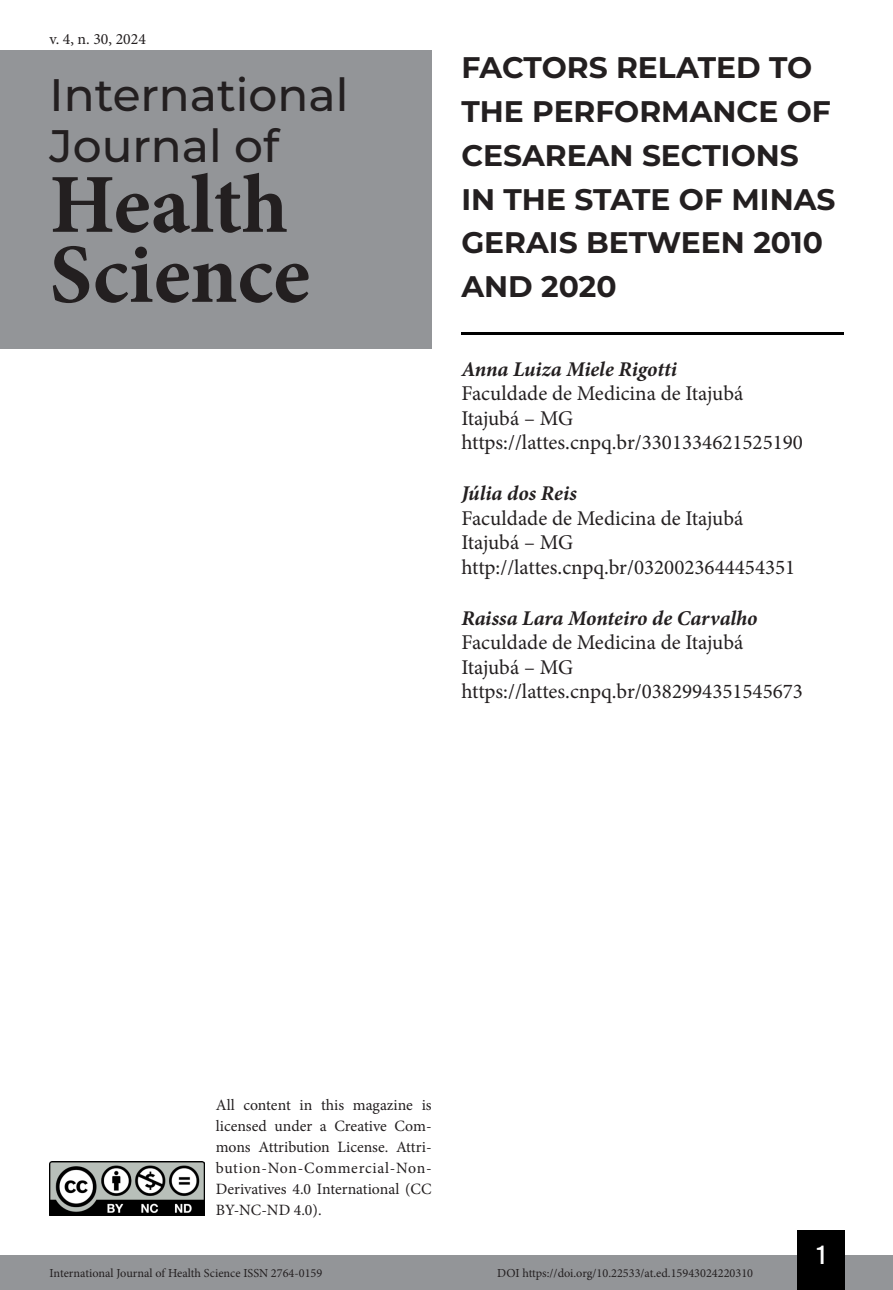
<style>
.page{position:relative;width:893px;height:1290px;background:#fff}
.page>*{position:absolute;margin:0;border:0;box-sizing:border-box;transform-origin:0 0}
.t1{font:700 84px/70px "Minion Pro";color:#231f20}
.t2{font:500 45.5px/50.8px "Montserrat";color:#231f20}
.Título_Artigo{font:700 29.75px/43.8px "Montserrat";color:#231f20}
.t3{font:26.25px "Bebas Kai";color:#fff}
.Infos_autor{font:21px "Minion Pro";color:#231f20}
.Autor{font:italic 700 21px "Minion Pro";color:#231f20}
.t4{font:15.75px/21px "Minion Pro";color:#231f20;text-align:justify}
.t5{font:12.25px "Minion Pro";color:#231f20}
</style>
<div class="page">
<div style="left:0;top:1255px;width:893px;height:35px;background:#939598"></div>
<div style="left:797px;top:1230px;width:48px;height:60px;background:#000"></div>
<img style="left:50px;top:1161px;width:154px;height:54px">
<div style="left:0;top:50px;width:432px;height:298px;background:#939598"></div>
<hr style="left:461px;top:332px;width:382px;height:3px;background:#000">
<p class="t4" style="left:50px;top:28px;width:98px">v. 4, n. 30, 2024</p>
<h2 class="t2" style="left:50px;top:68px;width:300px">International<br>Journal of</h2>
<h1 class="t1" style="left:50px;top:169px;width:262px">Health<br>Science</h1>
<p class="Título_Artigo" style="left:461px;top:44px;width:376px">FACTORS RELATED TO<br>THE PERFORMANCE OF<br>CESAREAN SECTIONS<br>IN THE STATE OF MINAS<br>GERAIS BETWEEN 2010<br>AND 2020</p>
<p class="Autor" style="left:461px;top:354px;width:217px">Anna Luiza Miele Rigotti</p>
<p class="Infos_autor" style="left:461px;top:380px;width:283px">Faculdade de Medicina de Itajubá</p>
<p class="Infos_autor" style="left:461px;top:404px;width:113px">Itajubá – MG</p>
<p class="Infos_autor" style="left:461px;top:429px;width:343px">https://lattes.cnpq.br/3301334621525190</p>
<p class="Autor" style="left:461px;top:478px;width:117px">Júlia dos Reis</p>
<p class="Infos_autor" style="left:461px;top:504px;width:283px">Faculdade de Medicina de Itajubá</p>
<p class="Infos_autor" style="left:461px;top:528px;width:113px">Itajubá – MG</p>
<p class="Infos_autor" style="left:461px;top:553px;width:335px">http://lattes.cnpq.br/0320023644454351</p>
<p class="Autor" style="left:461px;top:603px;width:298px">Raissa Lara Monteiro de Carvalho</p>
<p class="Infos_autor" style="left:461px;top:628px;width:283px">Faculdade de Medicina de Itajubá</p>
<p class="Infos_autor" style="left:461px;top:653px;width:113px">Itajubá – MG</p>
<p class="Infos_autor" style="left:461px;top:677px;width:343px">https://lattes.cnpq.br/0382994351545673</p>
<p class="t4" style="left:216px;top:1095px;width:217px">All content in this magazine is licensed under a Creative Com&shy;mons Attribution License. Attri&shy;bution-Non-Commercial-Non-Derivatives 4.0 International (CC BY-NC-ND 4.0).</p>
<p class="t3" style="left:817px;top:1241px;width:10px">1</p>
<p class="t5" style="left:50px;top:1265px;width:274px">International Journal of Health Science ISSN 2764-0159</p>
<p class="t5" style="left:497px;top:1265px;width:257px">DOI https://doi.org/10.22533/at.ed.15943024220310</p>
</div>
